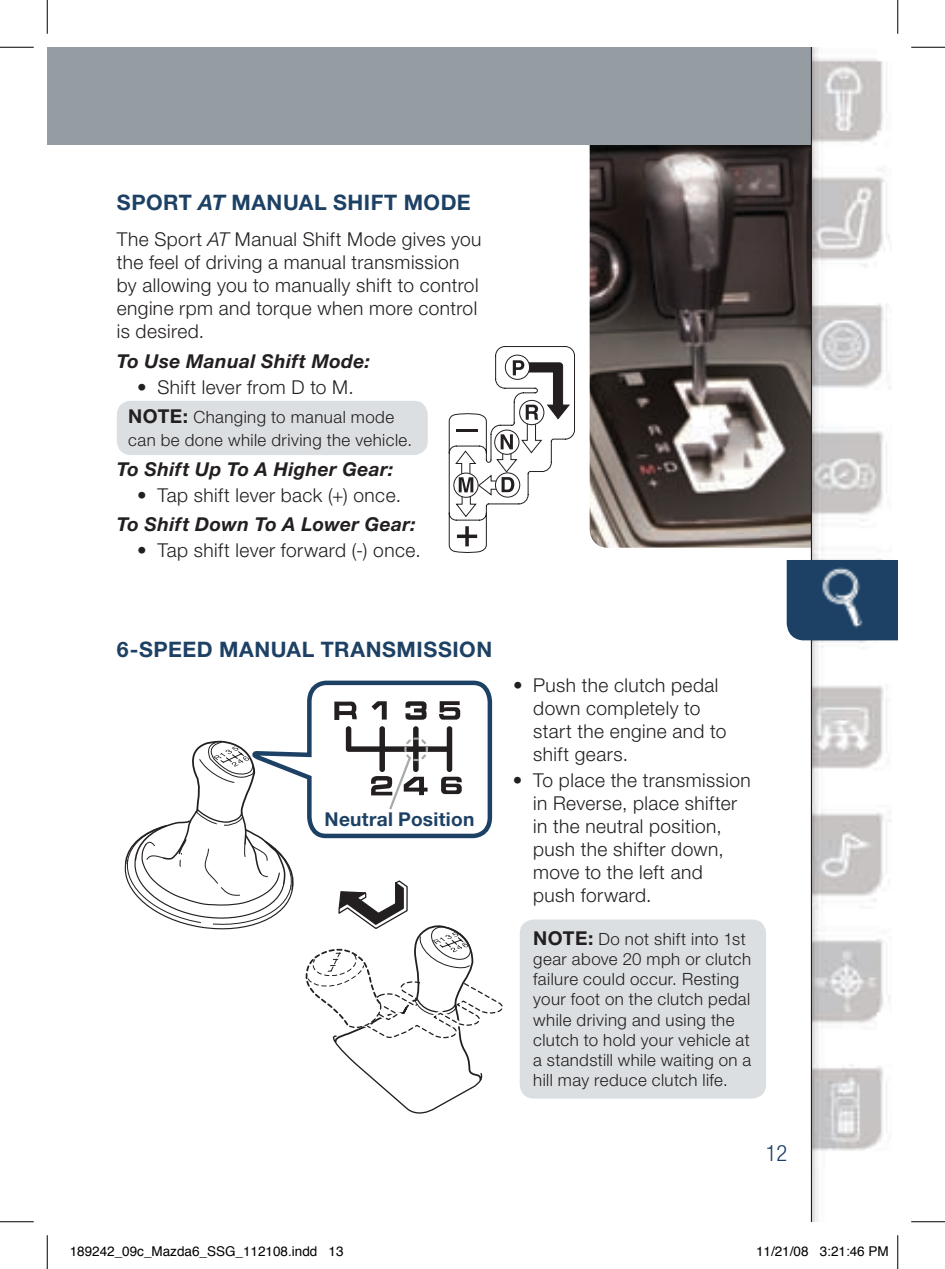
<style>
.page{position:relative;width:945px;height:1269px;background:#fff}
.page>*{position:absolute;margin:0;border:0;box-sizing:border-box;transform-origin:0 0}
.t1{font:300 condensed 22.5px "Helvetica Neue";color:#1d4164}
.t2{font:700 21.38px "Helvetica Neue";letter-spacing:.025em;color:#1d4164}
.t3{font:300 19.12px/22.9px "Helvetica Neue";letter-spacing:.025em;color:#231f20}
.t4{font:italic 700 19.12px "Helvetica Neue";letter-spacing:.02em;color:#231f20}
.t5{font:700 19.12px "Helvetica Neue";letter-spacing:.015em;color:#1d4164}
.t6{font:300 16.88px/20.2px "Helvetica Neue";letter-spacing:.025em;color:#231f20}
.t7{font:13.5px "Helvetica";color:#000}
.s1{font-style:italic}
.s2{font-weight:700;font-size:19.12px}
</style>
<div class="page">
<img style="left:590px;top:145px;width:221px;height:403px">
<svg style="left:448px;top:346px;width:127px;height:207px"></svg>
<hr style="left:456px;top:429px;width:22px;height:2px;background:#231f20">
<div style="left:47px;top:47px;width:764px;height:98px;background:#959ca2"></div>
<img style="left:812px;top:47px;width:79px;height:1175px">
<hr style="left:811px;top:47px;width:1px;height:1175px;background:#231f20">
<div style="left:787px;top:560px;width:111px;height:80px;background:#1d4164"></div>
<img style="left:817px;top:555px;width:56px;height:86px">
<div style="left:117px;top:401px;width:311px;height:54px;background:#dbdfe1;border-radius:14px"></div>
<div style="left:520px;top:920px;width:246px;height:179px;background:#dbdfe1;border-radius:14px"></div>
<svg style="left:124px;top:680px;width:379px;height:434px"></svg>
<hr style="left:0;top:47px;width:34px;height:1px;background:#000">
<hr style="left:911px;top:47px;width:34px;height:1px;background:#000">
<hr style="left:0;top:1221px;width:34px;height:1px;background:#000">
<hr style="left:911px;top:1221px;width:34px;height:1px;background:#000">
<hr style="left:47px;top:0;width:1px;height:34px;background:#000">
<hr style="left:47px;top:1235px;width:1px;height:34px;background:#000">
<hr style="left:897px;top:0;width:1px;height:34px;background:#000">
<hr style="left:897px;top:1235px;width:1px;height:34px;background:#000">
<p class="t2" style="left:117px;top:190px;width:31px">SPORT</p>
<p class="t2" style="left:198px;top:190px;width:70px"><span class="s1">AT</span> MANUAL</p>
<p class="t2" style="left:333px;top:190px;width:107px">SHIFT MODE</p>
<p class="t3" style="left:117px;top:228px;width:366px">The Sport <span class="s1">AT</span> Manual Shift Mode gives you the feel of driving a manual transmission by allowing you to manually shift to control engine rpm and torque when more control is desired.</p>
<p class="t4" style="left:117px;top:349px;width:255px">To Use Manual Shift Mode:</p>
<p class="t3" style="left:137px;top:375px;width:218px">• Shift lever from D to M.</p>
<p class="t6" style="left:128px;top:405px;width:286px;line-height:22.9px"><span class="s2">NOTE:</span> Changing to manual mode can be done while driving the vehicle.</p>
<p class="t4" style="left:117px;top:457px;width:278px">To Shift Up To A Higher Gear:</p>
<p class="t3" style="left:137px;top:483px;width:265px">• Tap shift lever back (+) once.</p>
<p class="t4" style="left:117px;top:512px;width:300px">To Shift Down To A Lower Gear:</p>
<p class="t3" style="left:137px;top:539px;width:285px">• Tap shift lever forward (-) once.</p>
<p class="t2" style="left:117px;top:636px;width:52px">6-SPEED</p>
<p class="t2" style="left:219px;top:636px;width:36px">MANUAL</p>
<p class="t2" style="left:321px;top:636px;width:31px">TRANSM</p>
<p class="t2" style="left:417px;top:636px;width:60px">ISSION</p>
<p class="t5" style="left:325px;top:807px;width:151px">NEUTRAL POSITION</p>
<p class="t3" style="left:533px;top:674px;width:195px;text-indent:-20px">• Push the clutch pedal down completely to start the engine and to shift gears.</p>
<p class="t3" style="left:533px;top:769px;width:219px;text-indent:-20px">• To place the transmission in Reverse, place shifter in the neutral position, push the shifter down, move to the left and<br>push forward.</p>
<p class="t6" style="left:533px;top:928px;width:219px"><span class="s2">NOTE:</span> Do not shift into 1st gear above 20 mph or clutch failure could occur. Resting your foot on the clutch pedal while driving and using the clutch to hold your vehicle at a standstill while waiting on a hill may reduce clutch life.</p>
<p class="t1" style="left:766px;top:1141px;width:23px">12</p>
<p class="t7" style="left:70px;top:1240px;width:275px">189242_09c_Mazda6_SSG_112108.indd 13</p>
<p class="t7" style="left:756px;top:1240px;width:134px">11/21/08 3:21:46 PM</p>
</div>
